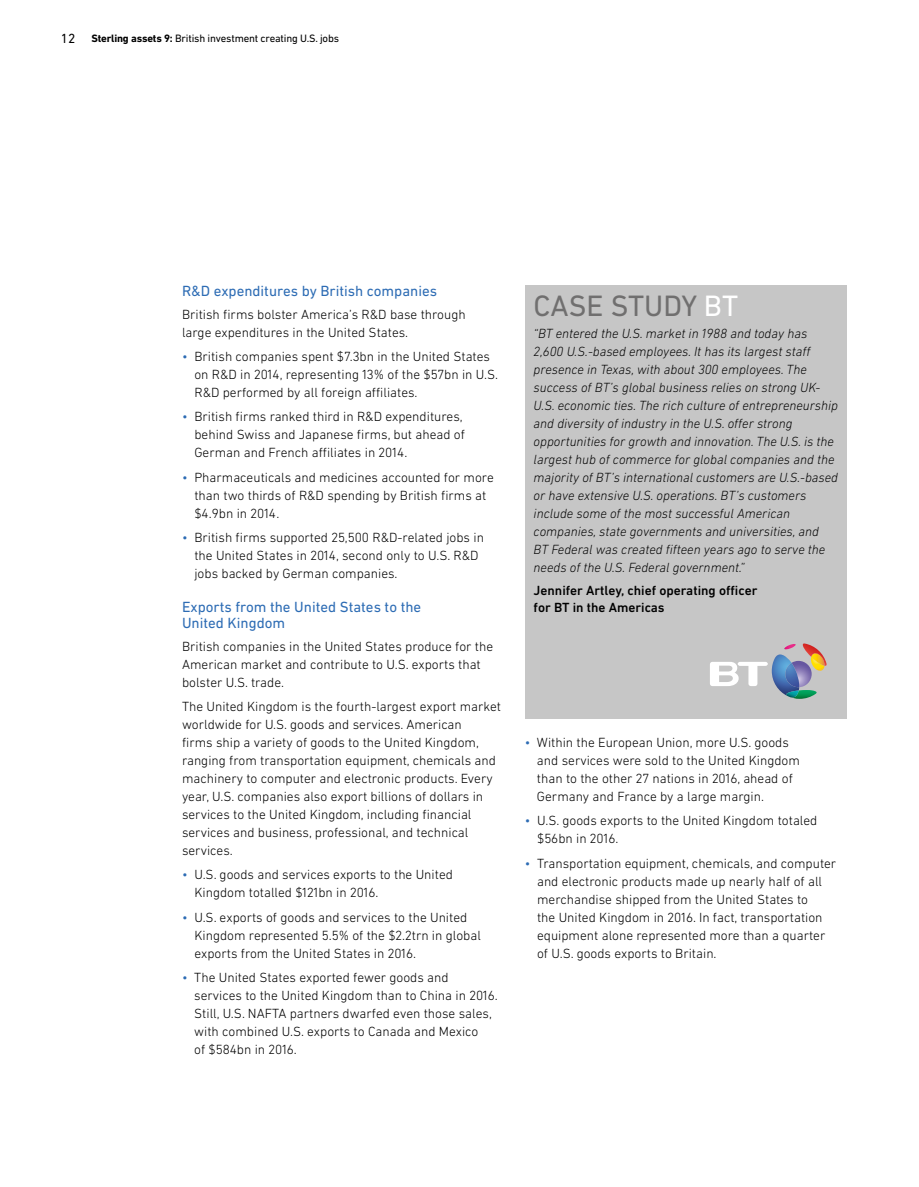
<style>
.page{position:relative;width:919px;height:1187px;background:#fff}
.page>*{position:absolute;margin:0;border:0;box-sizing:border-box;transform-origin:0 0}
.t1{font:30px "DIN Next LT Pro";color:#706f6f}
.t2{font:15px/16.5px "DIN Next LT Pro";color:#2d6cb4}
.t3{font:300 13.5px/18px "DIN Next LT Pro";color:#000}
.t4{font:italic 300 13.5px/18px "DIN Next LT Pro";color:#000}
.t5{font:500 13.5px/16.5px "DIN Next LT Pro";color:#000}
.t6{font:10.8px "DIN Next LT Pro";letter-spacing:-.015em;color:#000}
.s1{font-size:13.5px}
.s2{font-weight:700}
.s3{color:#2d6cb4}
.s4{color:#fff}
</style>
<div class="page">
<div style="left:525px;top:285px;width:321px;height:434px;background:#c6c6c6"></div>
<svg style="left:710px;top:643px;width:116px;height:55px"></svg>
<p class="t6" style="left:61px;top:33px;width:280px"><span class="s1">12</span> <span class="s2">Sterling assets 9:</span> British investment creating U.S. jobs</p>
<p class="t2" style="left:182px;top:283px;width:256px">R&amp;D expenditures by British companies</p>
<p class="t3" style="left:182px;top:305px;width:285px">British firms bolster America’s R&amp;D base through large expenditures in the United States.</p>
<p class="t3" style="left:194px;top:347px;width:305px;text-indent:-12px"><span class="s3">•</span> British companies spent $7.3bn in the United States on R&amp;D in 2014, representing 13% of the $57bn in U.S.<br>R&amp;D performed by all foreign affiliates.</p>
<p class="t3" style="left:194px;top:407px;width:272px;text-indent:-12px"><span class="s3">•</span> British firms ranked third in R&amp;D expenditures, behind Swiss and Japanese firms, but ahead of<br>German and French affiliates in 2014.</p>
<p class="t3" style="left:194px;top:468px;width:301px;text-indent:-12px"><span class="s3">•</span> Pharmaceuticals and medicines accounted for more than two thirds of R&amp;D spending by British firms at $4.9bn in 2014.</p>
<p class="t3" style="left:194px;top:528px;width:291px;text-indent:-12px"><span class="s3">•</span> British firms supported 25,500 R&amp;D-related jobs in the United States in 2014, second only to U.S. R&amp;D jobs backed by German companies.</p>
<p class="t2" style="left:182px;top:598px;width:241px">Exports from the United States to the<br>United Kingdom</p>
<p class="t3" style="left:182px;top:636px;width:312px">British companies in the United States produce for the<br>American market and contribute to U.S. exports that bolster U.S. trade.</p>
<p class="t3" style="left:182px;top:697px;width:320px">The United Kingdom is the fourth-largest export market worldwide for U.S. goods and services. American<br>firms ship a variety of goods to the United Kingdom, ranging from transportation equipment, chemicals and machinery to computer and electronic products. Every year, U.S. companies also export billions of dollars in services to the United Kingdom, including financial services and business, professional, and technical services.</p>
<p class="t3" style="left:194px;top:865px;width:260px;text-indent:-12px"><span class="s3">•</span> U.S. goods and services exports to the United<br>Kingdom totalled $121bn in 2016.</p>
<p class="t3" style="left:194px;top:908px;width:288px;text-indent:-12px"><span class="s3">•</span> U.S. exports of goods and services to the United<br>Kingdom represented 5.5% of the $2.2trn in global exports from the United States in 2016.</p>
<p class="t3" style="left:194px;top:968px;width:305px;text-indent:-12px"><span class="s3">•</span> The United States exported fewer goods and services to the United Kingdom than to China in 2016.<br>Still, U.S. NAFTA partners dwarfed even those sales, with combined U.S. exports to Canada and Mexico<br>of $584bn in 2016.</p>
<h1 class="t1" style="left:533px;top:288px;width:206px">CASE STUDY <span class="s4">BT</span></h1>
<p class="t4" style="left:533px;top:324px;width:306px">“BT entered the U.S. market in 1988 and today has 2,600 U.S.-based employees. It has its largest staff presence in Texas, with about 300 employees. The success of BT’s global business relies on strong UK-U.S. economic ties. The rich culture of entrepreneurship and diversity of industry in the U.S. offer strong opportunities for growth and innovation. The U.S. is the largest hub of commerce for global companies and the majority of BT’s international customers are U.S.-based or have extensive U.S. operations. BT’s customers include some of the most successful American companies, state governments and universities, and<br>BT Federal was created fifteen years ago to serve the needs of the U.S. Federal government.”</p>
<p class="t5" style="left:533px;top:582px;width:225px">Jennifer Artley, chief operating officer for BT in the Americas</p>
<p class="t3" style="left:537px;top:733px;width:264px;text-indent:-12px"><span class="s3">•</span> Within the European Union, more U.S. goods and services were sold to the United Kingdom than to the other 27 nations in 2016, ahead of Germany and France by a large margin.</p>
<p class="t3" style="left:537px;top:811px;width:282px;text-indent:-12px"><span class="s3">•</span> U.S. goods exports to the United Kingdom totaled $56bn in 2016.</p>
<p class="t3" style="left:537px;top:853px;width:301px;text-indent:-12px"><span class="s3">•</span> Transportation equipment, chemicals, and computer and electronic products made up nearly half of all merchandise shipped from the United States to<br>the United Kingdom in 2016. In fact, transportation equipment alone represented more than a quarter of U.S. goods exports to Britain.</p>
</div>
